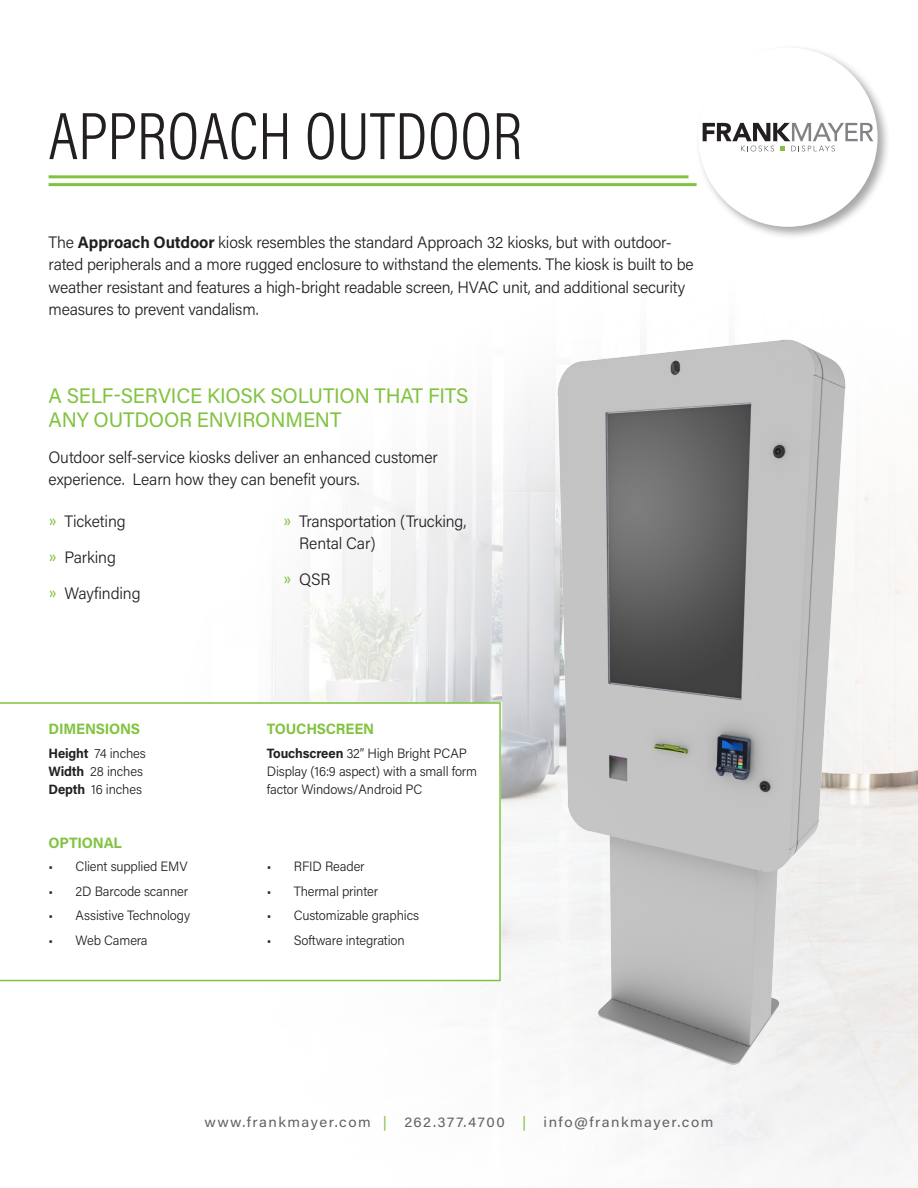
<style>
.page{position:relative;width:918px;height:1188px;background:#fff}
.page>*{position:absolute;margin:0;border:0;box-sizing:border-box;transform-origin:0 0}
.t1{font:300 67.5px "Acumin Pro Cond";color:#231f20}
.t2{font:21px/24px "Acumin Pro";letter-spacing:-.01em;color:#81c340}
.t3{font:300 16.5px/22.5px "Acumin Pro";letter-spacing:-.015em;color:#231f20}
.t4{font:700 15px "Acumin Pro";letter-spacing:-.01em;color:#81c340}
.t5{font:14.25px "Acumin Pro";letter-spacing:.1em;color:#636366;scale:1.05 1}
.t6{font:300 13.5px/18px "Acumin Pro";letter-spacing:-.01em;color:#231f20}
.s1{font-weight:700}
.s2{font-family:"Calibri";font-weight:400;color:#81c340}
.s3{color:#81c340}
</style>
<div class="page">
<img style="left:0;top:175px;width:918px;height:1013px">
<div style="left:695px;top:44px;width:195px;height:196px;background:#231f20;opacity:.4"></div>
<div style="left:698px;top:48px;width:180px;height:179px;background:#fff;border-radius:50%"></div>
<svg style="left:703px;top:123px;width:170px;height:28px"></svg>
<hr style="left:49px;top:175px;width:640px;height:3px;background:#81c340">
<hr style="left:49px;top:183px;width:648px;height:3px;background:#81c340">
<img style="left:538px;top:320px;width:331px;height:775px">
<svg style="left:0;top:702px;width:501px;height:279px"></svg>
<p class="t1" style="left:49px;top:93px;width:475px">APPROACH OUTDOOR</p>
<p class="t3" style="left:49px;top:230px;width:647px">The <span class="s1">Approach Outdoor</span> kiosk resembles the standard Approach 32 kiosks, but with outdoor&shy;rated peripherals and a more rugged enclosure to withstand the elements. The kiosk is built to be weather resistant and features a high-bright readable screen, HVAC unit, and additional security measures to prevent vandalism.</p>
<p class="t2" style="left:49px;top:382px;width:421px">A SELF-SERVICE KIOSK SOLUTION THAT FITS<br>ANY OUTDOOR ENVIRONMENT</p>
<p class="t3" style="left:49px;top:445px;width:391px">Outdoor self-service kiosks deliver an enhanced customer experience. Learn how they can benefit yours.</p>
<p class="t3" style="left:49px;top:509px;width:79px"><span class="s2">»</span> Ticketing</p>
<p class="t3" style="left:49px;top:545px;width:69px"><span class="s2">»</span> Parking</p>
<p class="t3" style="left:49px;top:581px;width:93px"><span class="s2">»</span> Wayfinding</p>
<p class="t4" style="left:49px;top:718px;width:93px">DIMENSIONS</p>
<p class="t6" style="left:49px;top:744px;width:99px"><span class="s1">Height</span> 74 inches<br><span class="s1">Width</span> 28 inches<br><span class="s1">Depth</span> 16 inches</p>
<p class="t4" style="left:49px;top:832px;width:75px">OPTIONAL</p>
<p class="t6" style="left:49px;top:857px;width:141px">• Client supplied EMV</p>
<p class="t6" style="left:49px;top:881px;width:141px">• 2D Barcode scanner</p>
<p class="t6" style="left:49px;top:906px;width:143px">• Assistive Technology</p>
<p class="t6" style="left:49px;top:931px;width:101px">• Web Camera</p>
<p class="t3" style="left:299px;top:509px;width:169px;text-indent:-16px"><span class="s2">»</span> Transportation (Trucking,<br>Rental Car)</p>
<p class="t3" style="left:283px;top:568px;width:49px"><span class="s2">»</span> QSR</p>
<p class="t4" style="left:267px;top:718px;width:109px">TOUCHSCREEN</p>
<p class="t6" style="left:267px;top:744px;width:212px"><span class="s1">Touchscreen</span> 32” High Bright PCAP<br>Display (16:9 aspect) with a small form factor Windows/Android PC</p>
<p class="t6" style="left:267px;top:857px;width:99px">• RFID Reader</p>
<p class="t6" style="left:267px;top:881px;width:113px">• Thermal printer</p>
<p class="t6" style="left:267px;top:906px;width:154px">• Customizable graphics</p>
<p class="t6" style="left:267px;top:931px;width:139px">• Software integration</p>
<p class="t5" style="left:205px;top:1112px;width:486px">www.frankmayer.com <span class="s3">|</span> 262.377.4700 <span class="s3">|</span> info@frankmayer.com</p>
</div>
